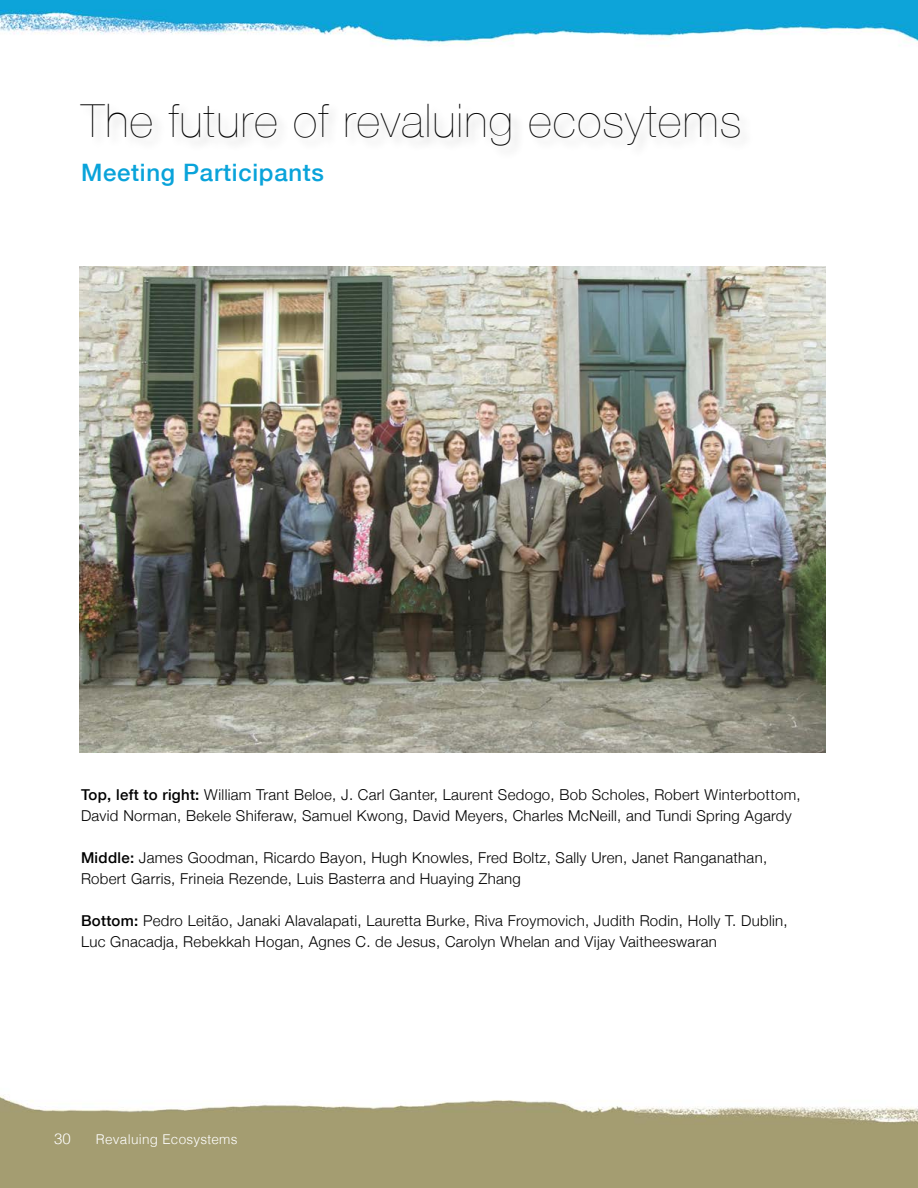
<style>
.page{position:relative;width:918px;height:1188px;background:#fff}
.page>*{position:absolute;margin:0;border:0;box-sizing:border-box;transform-origin:0 0}
.t1{font:200 46.2px "Helvetica Neue";letter-spacing:.03em;color:#000}
.t2{font:500 24px "Helvetica Neue";letter-spacing:.03em;color:#09a3da}
.t3{font:300 15px/21px "Helvetica Neue";letter-spacing:.02em;color:#000}
.t4{font:300 15px "Helvetica";color:#fff}
.t5{font:300 13.5px "Helvetica";letter-spacing:.02em;color:#fff}
.s1{font-weight:500}
</style>
<div class="page">
<img style="left:0;top:1095px;width:918px;height:93px">
<img style="left:0;top:0;width:918px;height:46px">
<img style="left:79px;top:266px;width:747px;height:486px">
<h1 class="t1" style="left:81px;top:85px;width:662px">The future of revaluing ecosytems</h1>
<h2 class="t2" style="left:81px;top:153px;width:245px">Meeting Participants</h2>
<p class="t3" style="left:81px;top:783px;width:721px"><span class="s1">Top, left to right:</span> William Trant Beloe, J. Carl Ganter, Laurent Sedogo, Bob Scholes, Robert Winterbottom,<br>David Norman, Bekele Shiferaw, Samuel Kwong, David Meyers, Charles McNeill, and Tundi Spring Agardy</p>
<p class="t3" style="left:81px;top:846px;width:688px"><span class="s1">Middle:</span> James Goodman, Ricardo Bayon, Hugh Knowles, Fred Boltz, Sally Uren, Janet Ranganathan,<br>Robert Garris, Frineia Rezende, Luis Basterra and Huaying Zhang</p>
<p class="t3" style="left:81px;top:909px;width:708px"><span class="s1">Bottom:</span> Pedro Leitão, Janaki Alavalapati, Lauretta Burke, Riva Froymovich, Judith Rodin, Holly T. Dublin,<br>Luc Gnacadja, Rebekkah Hogan, Agnes C. de Jesus, Carolyn Whelan and Vijay Vaitheeswaran</p>
<p class="t4" style="left:54px;top:1127px;width:18px">30</p>
<p class="t5" style="left:96px;top:1128px;width:143px">Revaluing Ecosystems</p>
</div>
